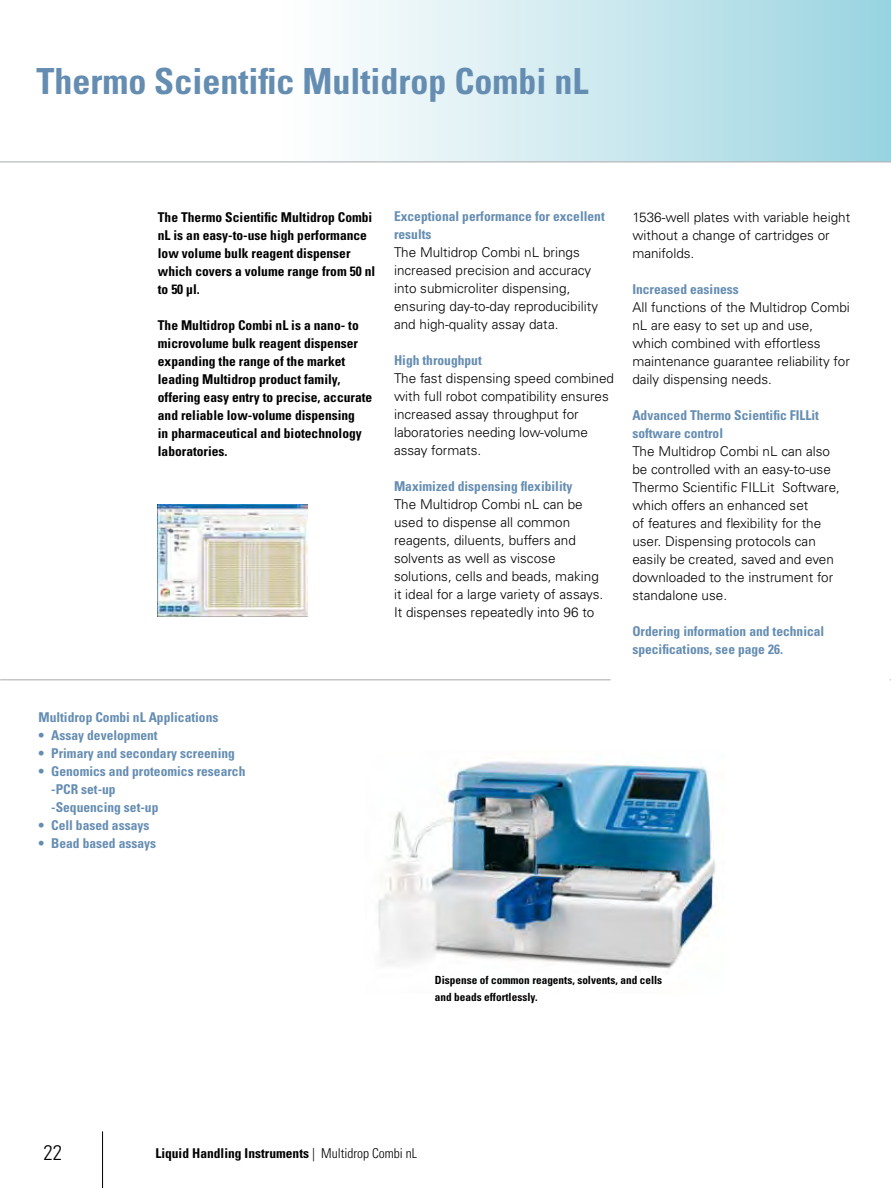
<style>
.page{position:relative;width:891px;height:1188px;background:#fff}
.page>*{position:absolute;margin:0;border:0;box-sizing:border-box;transform-origin:0 0}
.t1{font:700 condensed 36px "Univers LT Std";color:#658db2}
.t2{font:300 condensed 21px "Univers LT Std";color:#000}
.t3{font:300 13.5px/18px "Univers LT Std";color:#000}
.t4{font:700 condensed 13.5px/18px "Univers LT Std";color:#000}
.t5{font:700 condensed 13.5px/18px "Univers LT Std";color:#658db2}
.t6{font:300 condensed 13.5px "Univers LT Std";color:#000}
.t7{font:700 condensed 11.25px/17.2px "Univers LT Std";color:#000}
.s1{font-weight:300}
</style>
<div class="page">
<div style="left:274px;top:0;width:617px;height:161px;background:linear-gradient(to right,#fff,#9bd4e1)"></div>
<hr style="left:102px;top:1131px;width:1px;height:57px;background:#000">
<hr style="left:0;top:161px;width:891px;height:1px;background:#b1b3b4">
<hr style="left:890px;top:0;width:1px;height:1135px;background:#fff">
<hr style="left:0;top:679px;width:611px;height:1px;background:#b1b3b4">
<img style="left:378px;top:761px;width:339px;height:208px">
<img style="left:158px;top:504px;width:149px;height:112px">
<h1 class="t1" style="left:36px;top:59px;width:553px">Thermo Scientific Multidrop Combi nL</h1>
<p class="t4" style="left:158px;top:208px;width:219px">The Thermo Scientific Multidrop Combi nL is an easy-to-use high performance low volume bulk reagent dispenser which covers a volume range from 50 nl to 50 µl.</p>
<p class="t4" style="left:158px;top:316px;width:216px">The Multidrop Combi nL is a nano- to microvolume bulk reagent dispenser expanding the range of the market leading Multidrop product family, offering easy entry to precise, accurate and reliable low-volume dispensing<br>in pharmaceutical and biotechnology laboratories.</p>
<p class="t5" style="left:394px;top:207px;width:212px">Exceptional performance for excellent results</p>
<p class="t3" style="left:394px;top:243px;width:206px">The Multidrop Combi nL brings increased precision and accuracy into submicroliter dispensing, ensuring day-to-day reproducibility and high-quality assay data.</p>
<p class="t5" style="left:394px;top:351px;width:89px">High throughput</p>
<p class="t3" style="left:394px;top:369px;width:222px">The fast dispensing speed combined with full robot compatibility ensures increased assay throughput for laboratories needing low-volume assay formats.</p>
<p class="t5" style="left:394px;top:477px;width:180px">Maximized dispensing flexibility</p>
<p class="t3" style="left:394px;top:495px;width:211px">The Multidrop Combi nL can be used to dispense all common reagents, diluents, buffers and solvents as well as viscose solutions, cells and beads, making it ideal for a large variety of assays.<br>It dispenses repeatedly into 96 to</p>
<p class="t3" style="left:632px;top:208px;width:219px">1536-well plates with variable height without a change of cartridges or manifolds.</p>
<p class="t5" style="left:632px;top:280px;width:108px">Increased easiness</p>
<p class="t3" style="left:632px;top:298px;width:219px">All functions of the Multidrop Combi nL are easy to set up and use, which combined with effortless maintenance guarantee reliability for daily dispensing needs.</p>
<p class="t5" style="left:632px;top:406px;width:188px">Advanced Thermo Scientific FILLit software control</p>
<p class="t3" style="left:632px;top:442px;width:209px">The Multidrop Combi nL can also be controlled with an easy-to-use<br>Thermo Scientific FILLit Software, which offers an enhanced set<br>of features and flexibility for the user. Dispensing protocols can easily be created, saved and even downloaded to the instrument for standalone use.</p>
<p class="t5" style="left:632px;top:622px;width:193px">Ordering information and technical specifications, see page 26.</p>
<p class="t5" style="left:38px;top:708px;width:181px">Multidrop Combi nL Applications</p>
<p class="t5" style="left:38px;top:726px;width:121px">• Assay development</p>
<p class="t5" style="left:38px;top:744px;width:198px">• Primary and secondary screening</p>
<p class="t5" style="left:51px;top:762px;width:196px;text-indent:-13px">• Genomics and proteomics research -PCR set-up<br>-Sequencing set-up</p>
<p class="t5" style="left:38px;top:816px;width:112px">• Cell based assays</p>
<p class="t5" style="left:38px;top:834px;width:119px">• Bead based assays</p>
<p class="t7" style="left:435px;top:971px;width:229px">Dispense of common reagents, solvents, and cells and beads effortlessly.</p>
<h2 class="t2" style="left:44px;top:1140px;width:20px">22</h2>
<p class="t4" style="left:155px;top:1144px;width:161px">Liquid Handling Instruments <span class="s1">|</span></p>
<p class="t6" style="left:321px;top:1145px;width:97px">Multidrop Combi nL</p>
</div>
